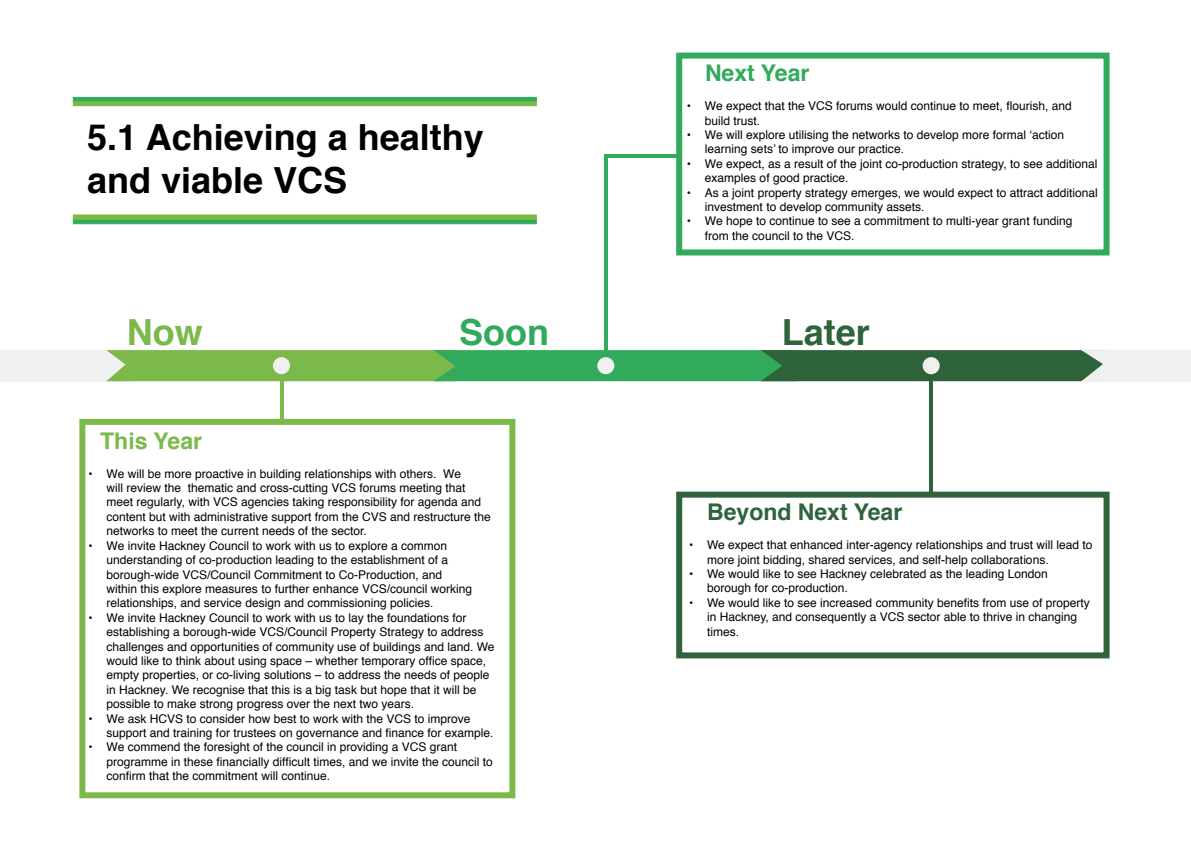
<style>
.page{position:relative;width:1191px;height:842px;background:#fff}
.page>*{position:absolute;margin:0;border:0;box-sizing:border-box;transform-origin:0 0}
.t1{font:700 36px/43.2px "Helvetica";color:#000}
.t2{font:700 36px "Helvetica";color:#2e633c}
.t3{font:700 36px "Helvetica";color:#31ab5b}
.t4{font:700 36px "Helvetica";color:#7bb94b}
.t5{font:700 23px "Helvetica";color:#2e633c}
.t6{font:700 23px "Helvetica";color:#7bb94b}
.t7{font:700 23px "Helvetica";color:#31ab5b}
.t8{font:12px/14.4px "Helvetica";color:#000}
</style>
<div class="page">
<div style="left:79px;top:419px;width:436px;height:379px;background:#fff;border:6px solid #7bb94b"></div>
<div style="left:676px;top:53px;width:433px;height:202px;background:#fff;border:6px solid #31ab5b"></div>
<div style="left:676px;top:492px;width:433px;height:166px;background:#fff;border:6px solid #2e633c"></div>
<svg style="left:0;top:350px;width:1191px;height:32px"></svg>
<div style="left:273px;top:357px;width:17px;height:17px;background:#f0f0f0;border-radius:50%"></div>
<svg style="left:279px;top:377px;width:4px;height:42px"></svg>
<div style="left:597px;top:357px;width:17px;height:17px;background:#f0f0f0;border-radius:50%"></div>
<hr style="left:604px;top:154px;width:4px;height:201px;background:#31ab5b">
<hr style="left:604px;top:154px;width:74px;height:4px;background:#31ab5b">
<div style="left:922px;top:357px;width:17px;height:17px;background:#f0f0f0;border-radius:50%"></div>
<hr style="left:929px;top:379px;width:4px;height:114px;background:#2e633c">
<div style="left:73px;top:97px;width:464px;height:5px;background:#30ab5b"></div>
<div style="left:73px;top:219px;width:464px;height:5px;background:#30ab5b;border:1px solid #30ab5b"></div>
<svg style="left:73px;top:101px;width:464px;height:5px;background:#76b94a"></svg>
<svg style="left:73px;top:214px;width:464px;height:6px;background:#82be56"></svg>
<h1 class="t1" style="left:87px;top:116px;width:398px">5.1 Achieving a healthy and viable VCS</h1>
<h2 class="t7" style="left:705px;top:55px;width:106px">Next Year</h2>
<p class="t8" style="left:705px;top:99px;width:368px;text-indent:-18px">• We expect that the VCS forums would continue to meet, flourish, and build trust.</p>
<p class="t8" style="left:705px;top:128px;width:361px;text-indent:-18px">• We will explore utilising the networks to develop more formal ‘action learning sets’ to improve our practice.</p>
<p class="t8" style="left:705px;top:157px;width:394px;text-indent:-18px">• We expect, as a result of the joint co-production strategy, to see additional examples of good practice.</p>
<p class="t8" style="left:705px;top:185px;width:394px;text-indent:-18px">• As a joint property strategy emerges, we would expect to attract additional investment to develop community assets.</p>
<p class="t8" style="left:705px;top:214px;width:369px;text-indent:-18px">• We hope to continue to see a commitment to multi-year grant funding from the council to the VCS.</p>
<h1 class="t4" style="left:127px;top:303px;width:77px">Now</h1>
<h1 class="t3" style="left:459px;top:303px;width:91px">Soon</h1>
<h1 class="t2" style="left:781px;top:303px;width:90px">Later</h1>
<h2 class="t6" style="left:100px;top:422px;width:103px">This Year</h2>
<p class="t8" style="left:107px;top:467px;width:386px;text-indent:-18px">• We will be more proactive in building relationships with others. We<br>will review the thematic and cross-cutting VCS forums meeting that meet regularly, with VCS agencies taking responsibility for agenda and content but with administrative support from the CVS and restructure the networks to meet the current needs of the sector.</p>
<p class="t8" style="left:107px;top:539px;width:367px;text-indent:-18px">• We invite Hackney Council to work with us to explore a common understanding of co-production leading to the establishment of a borough-wide VCS/Council Commitment to Co-Production, and within this explore measures to further enhance VCS/council working relationships, and service design and commissioning policies.</p>
<p class="t8" style="left:107px;top:611px;width:389px;text-indent:-18px">• We invite Hackney Council to work with us to lay the foundations for establishing a borough-wide VCS/Council Property Strategy to address challenges and opportunities of community use of buildings and land. We would like to think about using space – whether temporary office space, empty properties, or co-living solutions – to address the needs of people in Hackney. We recognise that this is a big task but hope that it will be possible to make strong progress over the next two years.</p>
<p class="t8" style="left:107px;top:711px;width:388px;text-indent:-18px">• We ask HCVS to consider how best to work with the VCS to improve support and training for trustees on governance and finance for example.</p>
<p class="t8" style="left:107px;top:740px;width:388px;text-indent:-18px">• We commend the foresight of the council in providing a VCS grant programme in these financially difficult times, and we invite the council to confirm that the commitment will continue.</p>
<h2 class="t5" style="left:707px;top:494px;width:197px">Beyond Next Year</h2>
<p class="t8" style="left:707px;top:538px;width:387px;text-indent:-18px">• We expect that enhanced inter-agency relationships and trust will lead to more joint bidding, shared services, and self-help collaborations.</p>
<p class="t8" style="left:707px;top:567px;width:342px;text-indent:-18px">• We would like to see Hackney celebrated as the leading London borough for co-production.</p>
<p class="t8" style="left:707px;top:596px;width:384px;text-indent:-18px">• We would like to see increased community benefits from use of property in Hackney, and consequently a VCS sector able to thrive in changing times.</p>
</div>
